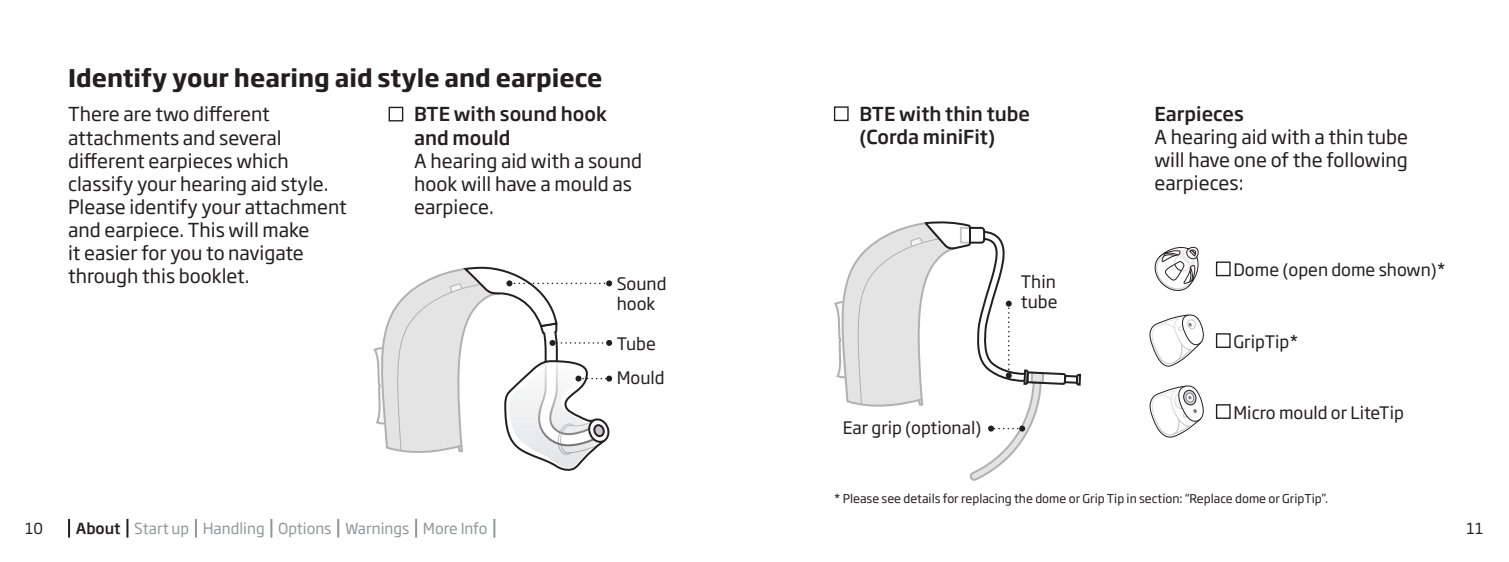
<style>
.page{position:relative;width:1509px;height:562px;background:#fff}
.page>*{position:absolute;margin:0;border:0;box-sizing:border-box;transform-origin:0 0}
.t1{font:700 24px "Soho Gothic Pro";color:#231f20}
.t2{font:19px/23px "Soho Gothic Pro";color:#231f20}
.t3{font:500 19px/23px "Soho Gothic Pro";color:#231f20}
.t4{font:17px/20px "Soho Gothic Pro";color:#231f20}
.t5{font:15px "Soho Gothic Pro";color:#939598}
.t6{font:15px "Soho Gothic Pro";color:#231f20}
.t7{font:12px "Soho Gothic Pro";color:#231f20}
.s1{font-weight:500;color:#231f20}
</style>
<div class="page">
<div style="left:1063px;top:374px;width:15px;height:9px;border:2px solid #231f20"></div>
<svg style="left:1074px;top:373px;width:6px;height:13px"></svg>
<svg style="left:834px;top:221px;width:233px;height:259px"></svg>
<svg style="left:1149px;top:385px;width:55px;height:53px"></svg>
<svg style="left:1149px;top:314px;width:55px;height:53px"></svg>
<svg style="left:373px;top:266px;width:239px;height:205px"></svg>
<svg style="left:1154px;top:246px;width:45px;height:45px"></svg>
<svg style="left:68px;top:518px;width:2px;height:19px"></svg>
<svg style="left:126px;top:518px;width:2px;height:19px"></svg>
<svg style="left:195px;top:518px;width:2px;height:19px"></svg>
<svg style="left:270px;top:518px;width:2px;height:19px"></svg>
<svg style="left:337px;top:518px;width:2px;height:19px"></svg>
<svg style="left:415px;top:518px;width:2px;height:19px"></svg>
<svg style="left:493px;top:518px;width:2px;height:19px"></svg>
<div style="left:388px;top:107px;width:15px;height:14px;border:1px solid #231f20"></div>
<div style="left:833px;top:106px;width:15px;height:15px;border:1px solid #231f20"></div>
<div style="left:1215px;top:404px;width:15px;height:14px;border:1px solid #231f20"></div>
<div style="left:1215px;top:261px;width:15px;height:15px;border:1px solid #231f20"></div>
<div style="left:1215px;top:333px;width:15px;height:15px;border:1px solid #231f20"></div>
<p class="t1" style="left:68px;top:59px;width:536px">Identify your hearing aid style and earpiece</p>
<p class="t2" style="left:68px;top:102px;width:280px">There are two different attachments and several different earpieces which classify your hearing aid style.<br>Please identify your attachment and earpiece. This will make<br>it easier for you to navigate through this booklet.</p>
<p class="t3" style="left:414px;top:102px;width:194px">BTE with sound hook and mould</p>
<p class="t2" style="left:414px;top:148px;width:229px">A hearing aid with a sound hook will have a mould as earpiece.</p>
<p class="t4" style="left:616px;top:272px;width:51px">Sound hook</p>
<p class="t4" style="left:616px;top:332px;width:41px">Tube</p>
<p class="t4" style="left:616px;top:367px;width:49px">Mould</p>
<p class="t3" style="left:859px;top:101px;width:172px">BTE with thin tube (Corda miniFit)</p>
<p class="t3" style="left:1154px;top:101px;width:91px">Earpieces</p>
<p class="t2" style="left:1154px;top:124px;width:255px;text-align:justify">A hearing aid with a thin tube will have one of the following earpieces:</p>
<p class="t4" style="left:1020px;top:270px;width:38px">Thin tube</p>
<p class="t4" style="left:842px;top:417px;width:140px">Ear grip (optional)</p>
<p class="t4" style="left:1233px;top:259px;width:214px">Dome (open dome shown)*</p>
<p class="t4" style="left:1233px;top:330px;width:66px">GripTip*</p>
<p class="t4" style="left:1233px;top:401px;width:172px">Micro mould or LiteTip</p>
<p class="t7" style="left:834px;top:489px;width:495px">* Please see details for replacing the dome or Grip Tip in section: “Replace dome or GripTip”.</p>
<p class="t6" style="left:25px;top:516px;width:19px">10</p>
<p class="t5" style="left:76px;top:516px;width:413px"><span class="s1">About</span> Start up Handling Options Warnings More Info</p>
<p class="t6" style="left:1466px;top:516px;width:18px">11</p>
</div>
